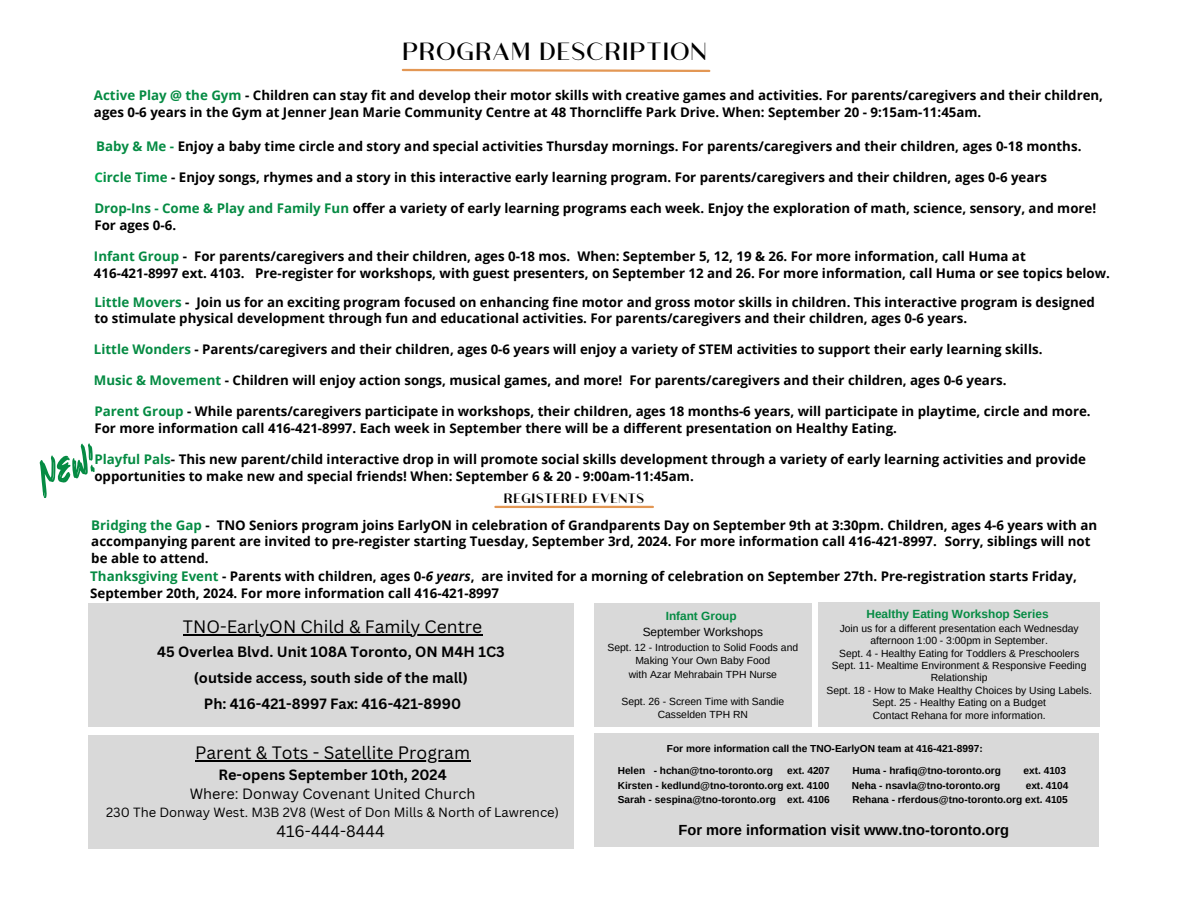
<style>
.page{position:relative;width:1188px;height:918px;background:#fff}
.page>*{position:absolute;margin:0;border:0;box-sizing:border-box;transform-origin:0 0}
.t1{font:26.4px "Athena";color:#000}
.t2{font:17.55px "Canva Sans";color:#000}
.t3{font:16.05px "Canva Sans";color:#000}
.t4{font:700 14.7px "Arimo";color:#000}
.t5{font:700 14.55px/25.8px "Canva Sans";color:#000;text-align:center}
.t6{font:14.55px/19.5px "Canva Sans";color:#000;text-align:center}
.t7{font:700 14.4px "Athena";color:#000}
.t8{font:700 13.35px/16.6px "Open Sans";color:#000}
.t9{font:13.05px "Canva Sans";color:#000}
.t10{font:700 11.85px "Arimo";color:#058b43}
.t11{font:11.85px "Arimo";color:#000}
.t12{font:10.35px/13.5px "Arimo";color:#000;text-align:center}
.t13{font:700 10.2px "Arimo";color:#000}
.t14{font:700 10.05px "Arimo";color:#000}
.s1{color:#058b43}
.s2{color:#00aa4f}
.s3{font-style:italic}
.s4{font-weight:700}
</style>
<div class="page">
<svg style="left:401px;top:68px;width:310px;height:4px"></svg>
<div style="left:89px;top:736px;width:485px;height:113px;background:#d9d9d9"></div>
<div style="left:594px;top:734px;width:505px;height:113px;background:#d9d9d9"></div>
<div style="left:89px;top:603px;width:485px;height:124px;background:#d9d9d9"></div>
<div style="left:594px;top:603px;width:218px;height:124px;background:#d9d9d9"></div>
<hr style="left:495px;top:506px;width:158px;height:2px;background:#e39754">
<div style="left:819px;top:603px;width:281px;height:124px;background:#d9d9d9"></div>
<svg style="left:39px;top:443px;width:56px;height:55px"></svg>
<hr style="left:195px;top:760px;width:275px;height:1px;background:#000">
<hr style="left:183px;top:635px;width:299px;height:1px;background:#000">
<h2 class="t1" style="left:402px;top:41px;width:307px">PROGRAM DESCRIPTION</h2>
<h5 class="t8" style="left:94px;top:87px;width:1011px"><span class="s1">Active Play @ the Gym</span> - Children can stay fit and develop their motor skills with creative games and activities. For parents/caregivers and their children, ages 0-6 years in the Gym at Jenner Jean Marie Community Centre at 48 Thorncliffe Park Drive. When: September 20 - 9:15am-11:45am.</h5>
<p class="t8" style="left:96px;top:138px;width:987px"><span class="s1">Baby &amp; Me -</span> Enjoy a baby time circle and story and special activities Thursday mornings. For parents/caregivers and their children, ages 0-18 months.</p>
<p class="t8" style="left:94px;top:169px;width:954px"><span class="s2">C</span><span class="s1">ircle Time</span> - Enjoy songs, rhymes and a story in this interactive early learning program. For parents/caregivers and their children, ages 0-6 years</p>
<p class="t8" style="left:94px;top:200px;width:1003px"><span class="s1">Drop-Ins - Come &amp; Play and Family Fun</span> offer a variety of early learning programs each week. Enjoy the exploration of math, science, sensory, and more!<br>For ages 0-6.</p>
<h3 class="t8" style="left:94px;top:248px;width:1018px"><span class="s1">Infant Group</span> - For parents/caregivers and their children, ages 0-18 mos. When: September 5, 12, 19 &amp; 26. For more information, call Huma at<br>416-421-8997 ext. 4103. Pre-register for workshops, with guest presenters, on September 12 and 26. For more information, call Huma or see topics below.</h3>
<p class="t8" style="left:94px;top:293px;width:1002px"><span class="s1">Little Movers</span> - Join us for an exciting program focused on enhancing fine motor and gross motor skills in children. This interactive program is designed to stimulate physical development through fun and educational activities. For parents/caregivers and their children, ages 0-6 years.</p>
<p class="t8" style="left:94px;top:341px;width:950px"><span class="s1">Little Wonders</span> - Parents/caregivers and their children, ages 0-6 years will enjoy a variety of STEM activities to support their early learning skills.</p>
<p class="t8" style="left:94px;top:372px;width:914px"><span class="s1">Music &amp; Movement</span> - Children will enjoy action songs, musical games, and more! For parents/caregivers and their children, ages 0-6 years.</p>
<h4 class="t8" style="left:94px;top:403px;width:998px"><span class="s1">Parent Group</span> - While parents/caregivers participate in workshops, their children, ages 18 months-6 years, will participate in playtime, circle and more.<br>For more information call 416-421-8997. Each week in September there will be a different presentation on Healthy Eating.</h4>
<p class="t8" style="left:94px;top:451px;width:993px"><span class="s1">Playful Pals</span>- This new parent/child interactive drop in will promote social skills development through a variety of early learning activities and provide opportunities to make new and special friends! When: September 6 &amp; 20 - 9:00am-11:45am.</p>
<h3 class="t7" style="left:504px;top:488px;width:142px">REGISTERED EVENTS</h3>
<h3 class="t8" style="left:91px;top:516px;width:1007px"><span class="s1">Bridging the Gap</span> - TNO Seniors program joins EarlyON in celebration of Grandparents Day on September 9th at 3:30pm. Children, ages 4-6 years with an accompanying parent are invited to pre-register starting Tuesday, September 3rd, 2024. For more information call 416-421-8997. Sorry, siblings will not be able to attend.</h3>
<h5 class="t8" style="left:90px;top:567px;width:988px"><span class="s1">Thanksgiving Event</span> - Parents with children, ages 0<span class="s3">-6 years</span>, are invited for a morning of celebration on September 27th. Pre-registration starts Friday,<br>September 20th, 2024. For more information call 416-421-8997</h5>
<h4 class="t2" style="left:183px;top:615px;width:301px">TNO-EarlyON Child &amp; Family Centre</h4>
<h4 class="t5" style="left:157px;top:638px;width:349px">45 Overlea Blvd. Unit 108A Toronto, ON M4H 1C3 (outside access, south side of the mall)<br>Ph: 416-421-8997 Fax: 416-421-8990</h4>
<p class="t2" style="left:195px;top:740px;width:277px">Parent &amp; Tots - Satellite Program</p>
<p class="t6" style="left:190px;top:764px;width:287px"><span class="s4">Re-opens September 10th, 2024<br></span>Where: Donway Covenant United Church</p>
<p class="t9" style="left:106px;top:803px;width:454px">230 The Donway West. M3B 2V8 (West of Don Mills &amp; North of Lawrence)</p>
<p class="t3" style="left:276px;top:820px;width:110px">416-444-8444</p>
<h1 class="t10" style="left:666px;top:610px;width:72px">Infant Group</h1>
<h3 class="t11" style="left:643px;top:625px;width:122px">September Workshops</h3>
<h3 class="t12" style="left:607px;top:640px;width:192px">Sept. 12 - Introduction to Solid Foods and<br>Making Your Own Baby Food</h3>
<h3 class="t12" style="left:629px;top:667px;width:150px">with Azar Mehrabain TPH Nurse</h3>
<h3 class="t12" style="left:622px;top:694px;width:164px">Sept. 26 - Screen Time with Sandie<br>Casselden TPH RN</h3>
<h3 class="t10" style="left:867px;top:608px;width:184px">Healthy Eating Workshop Series</h3>
<h3 class="t12" style="left:840px;top:622px;width:241px;line-height:12.3px">Join us for a different presentation each Wednesday afternoon 1:00 - 3:00pm in September.</h3>
<h3 class="t12" style="left:839px;top:646px;width:242px">Sept. 4 - Healthy Eating for Toddlers &amp; Preschoolers</h3>
<h3 class="t12" style="left:832px;top:659px;width:256px;line-height:12.3px">Sept. 11- Mealtime Environment &amp; Responsive Feeding<br>Relationship</h3>
<h3 class="t12" style="left:826px;top:684px;width:267px">Sept. 18 - How to Make Healthy Choices by Using Labels.</h3>
<p class="t12" style="left:872px;top:696px;width:175px">Sept. 25 - Healthy Eating on a Budget</p>
<h3 class="t12" style="left:873px;top:708px;width:174px">Contact Rehana for more information.</h3>
<p class="t13" style="left:667px;top:743px;width:318px">For more information call the TNO-EarlyON team at 416-421-8997:</p>
<p class="t14" style="left:618px;top:765px;width:157px">Helen - hchan@tno-toronto.org</p>
<p class="t14" style="left:787px;top:765px;width:44px">ext. 4207</p>
<p class="t14" style="left:852px;top:765px;width:150px">Huma - hrafiq@tno-toronto.org</p>
<p class="t14" style="left:1023px;top:765px;width:44px">ext. 4103</p>
<p class="t14" style="left:618px;top:779px;width:213px">Kirsten - kedlund@tno-toronto.org ext. 4100</p>
<p class="t14" style="left:852px;top:779px;width:150px">Neha - nsavla@tno-toronto.org</p>
<p class="t14" style="left:1026px;top:779px;width:44px">ext. 4104</p>
<p class="t14" style="left:618px;top:794px;width:214px">Sarah - sespina@tno-toronto.org ext. 4106</p>
<p class="t14" style="left:852px;top:794px;width:217px">Rehana - rferdous@tno-toronto.org ext. 4105</p>
<p class="t4" style="left:678px;top:822px;width:332px">For more information visit www.tno-toronto.org</p>
</div>
